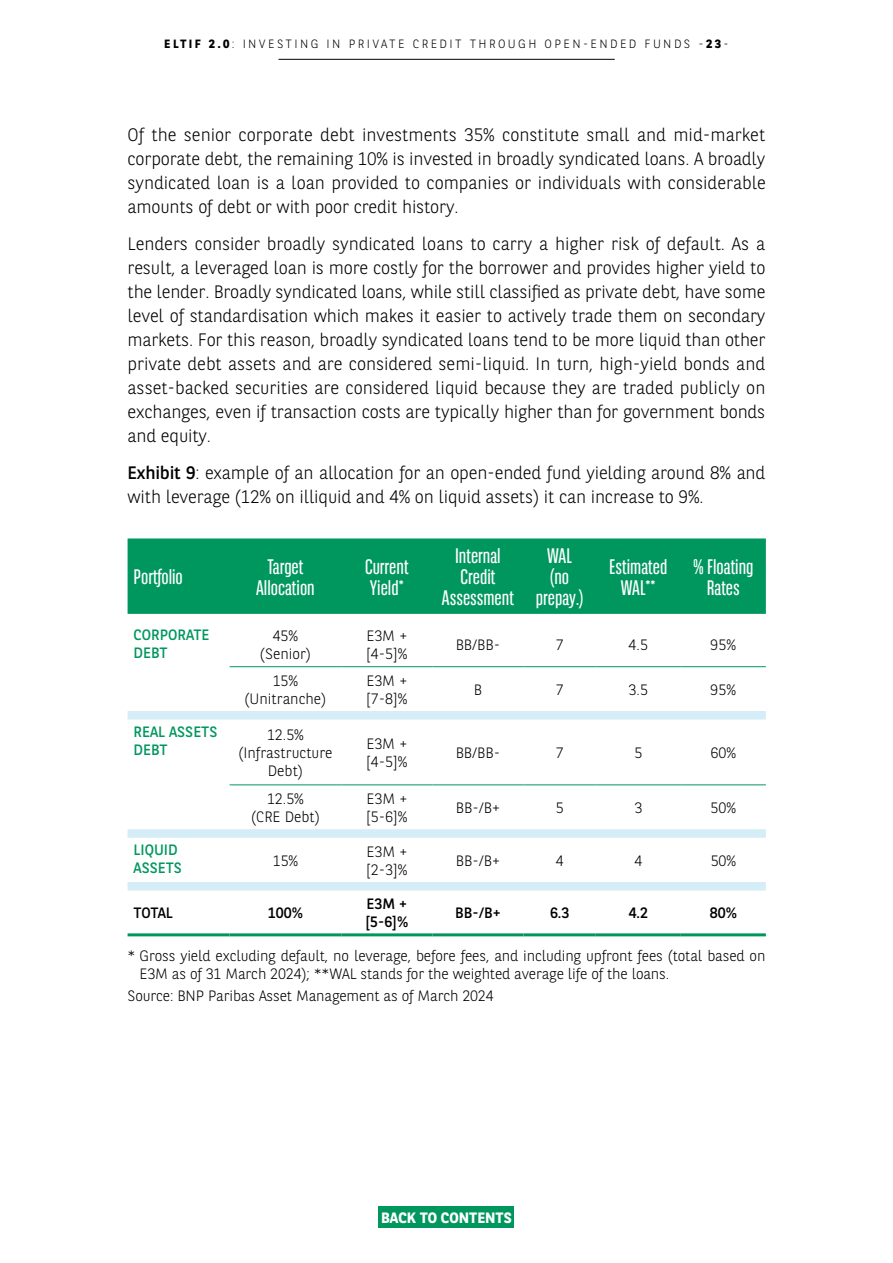
<style>
.page{position:relative;width:893px;height:1263px;background:#fff}
.page>*{position:absolute;margin:0;border:0;box-sizing:border-box;transform-origin:0 0}
.t1{font:21px/21px "BNPP Sans Condensed";color:#fff;text-align:center}
.t2{font:300 18px/24px "BNPP Sans";letter-spacing:-.01em;color:#000;text-align:justify}
.t3{font:300 15px/18px "BNPP Sans";letter-spacing:-.01em;color:#000}
.t4{font:15px/18px "BNPP Sans";color:#00975f}
.t5{font:15px/18px "BNPP Sans";color:#000}
.t6{font:700 15px "BNPP Sans";color:#fff}
.t7{font:300 12px "BNPP Sans";letter-spacing:.2em;color:#000}
.s1{font-weight:700}
.s2{font-weight:400}
</style>
<div class="page">
<hr style="left:279px;top:59px;width:336px;height:1px;background:#000">
<div style="left:379px;top:1206px;width:135px;height:22px;background:#00975f"></div>
<div style="left:128px;top:538px;width:638px;height:76px;background:#00975f"></div>
<svg style="left:128px;top:711px;width:638px;height:179px"></svg>
<hr style="left:230px;top:666px;width:111px;height:1px;background:#00975f">
<hr style="left:341px;top:666px;width:91px;height:1px;background:#00975f">
<hr style="left:432px;top:666px;width:91px;height:1px;background:#00975f">
<hr style="left:523px;top:666px;width:73px;height:1px;background:#00975f">
<hr style="left:596px;top:666px;width:85px;height:1px;background:#00975f">
<hr style="left:681px;top:666px;width:85px;height:1px;background:#00975f">
<hr style="left:230px;top:784px;width:111px;height:1px;background:#00975f">
<hr style="left:341px;top:784px;width:91px;height:1px;background:#00975f">
<hr style="left:432px;top:784px;width:91px;height:1px;background:#00975f">
<hr style="left:523px;top:784px;width:73px;height:1px;background:#00975f">
<hr style="left:596px;top:784px;width:85px;height:1px;background:#00975f">
<hr style="left:681px;top:784px;width:85px;height:1px;background:#00975f">
<hr style="left:128px;top:933px;width:102px;height:3px;background:#00975f">
<hr style="left:230px;top:933px;width:111px;height:3px;background:#00975f">
<hr style="left:341px;top:933px;width:91px;height:3px;background:#00975f">
<hr style="left:432px;top:933px;width:91px;height:3px;background:#00975f">
<hr style="left:523px;top:933px;width:73px;height:3px;background:#00975f">
<hr style="left:596px;top:933px;width:85px;height:3px;background:#00975f">
<hr style="left:681px;top:933px;width:85px;height:3px;background:#00975f">
<p class="t7" style="left:164px;top:35px;width:566px"><span class="s1">ELTIF 2.0</span>: INVESTING IN PRIVATE CREDIT THROUGH OPEN-ENDED FUNDS -<span class="s1">23</span>-</p>
<p class="t2" style="left:128px;top:122px;width:640px">Of the senior corporate debt investments 35% constitute small and mid-market corporate debt, the remaining 10% is invested in broadly syndicated loans. A broadly syndicated loan is a loan provided to companies or individuals with considerable amounts of debt or with poor credit history.</p>
<p class="t2" style="left:128px;top:231px;width:639px">Lenders consider broadly syndicated loans to carry a higher risk of default. As a result, a leveraged loan is more costly for the borrower and provides higher yield to the lender. Broadly syndicated loans, while still classified as private debt, have some level of standardisation which makes it easier to actively trade them on secondary markets. For this reason, broadly syndicated loans tend to be more liquid than other private debt assets and are considered semi-liquid. In turn, high-yield bonds and asset-backed securities are considered liquid because they are traded publicly on exchanges, even if transaction costs are typically higher than for government bonds and equity.</p>
<p class="t2" style="left:128px;top:459px;width:639px"><span class="s2">Exhibit 9</span>: example of an allocation for an open-ended fund yielding around 8% and with leverage (12% on illiquid and 4% on liquid assets) it can increase to 9%.</p>
<p class="t1" style="left:134px;top:566px;width:51px">Portfolio</p>
<p class="t1" style="left:256px;top:555px;width:60px">Target<br>Allocation</p>
<p class="t1" style="left:365px;top:555px;width:45px;text-align:left">Current<br>Yield*</p>
<p class="t1" style="left:442px;top:545px;width:74px">Internal<br>Credit<br>Assessment</p>
<p class="t1" style="left:536px;top:545px;width:49px">WAL (no prepay.)</p>
<p class="t1" style="left:609px;top:555px;width:60px">Estimated<br>WAL**</p>
<p class="t1" style="left:693px;top:555px;width:62px">% Floating<br>Rates</p>
<p class="t4" style="left:134px;top:625px;width:77px">CORPORATE<br>DEBT</p>
<p class="t3" style="left:260px;top:626px;width:52px;text-align:center">45% (Senior)</p>
<p class="t3" style="left:366px;top:626px;width:43px">E3M + [4-5]%</p>
<p class="t3" style="left:456px;top:635px;width:46px">BB/BB-</p>
<p class="t3" style="left:556px;top:635px;width:9px">7</p>
<p class="t3" style="left:629px;top:635px;width:21px">4.5</p>
<p class="t3" style="left:711px;top:635px;width:27px">95%</p>
<p class="t3" style="left:244px;top:671px;width:83px;text-align:center">15% (Unitranche)</p>
<p class="t3" style="left:366px;top:671px;width:43px">E3M + [7-8]%</p>
<p class="t3" style="left:474px;top:680px;width:10px">B</p>
<p class="t3" style="left:556px;top:680px;width:9px">7</p>
<p class="t3" style="left:629px;top:680px;width:21px">3.5</p>
<p class="t3" style="left:711px;top:680px;width:27px">95%</p>
<p class="t4" style="left:134px;top:722px;width:85px">REAL ASSETS<br>DEBT</p>
<p class="t3" style="left:238px;top:725px;width:95px;text-align:center">12.5% (Infrastructure<br>Debt)</p>
<p class="t3" style="left:366px;top:734px;width:43px">E3M + [4-5]%</p>
<p class="t3" style="left:456px;top:743px;width:46px">BB/BB-</p>
<p class="t3" style="left:556px;top:743px;width:9px">7</p>
<p class="t3" style="left:634px;top:743px;width:9px">5</p>
<p class="t3" style="left:711px;top:743px;width:27px">60%</p>
<p class="t3" style="left:251px;top:789px;width:70px;text-align:center">12.5% (CRE Debt)</p>
<p class="t3" style="left:366px;top:789px;width:43px">E3M + [5-6]%</p>
<p class="t3" style="left:456px;top:798px;width:46px">BB-/B+</p>
<p class="t3" style="left:556px;top:798px;width:9px">5</p>
<p class="t3" style="left:634px;top:798px;width:9px">3</p>
<p class="t3" style="left:711px;top:798px;width:27px">50%</p>
<p class="t4" style="left:134px;top:840px;width:50px">LIQUID<br>ASSETS</p>
<p class="t3" style="left:273px;top:851px;width:27px">15%</p>
<p class="t3" style="left:366px;top:842px;width:43px">E3M + [2-3]%</p>
<p class="t3" style="left:456px;top:851px;width:46px">BB-/B+</p>
<p class="t3" style="left:556px;top:851px;width:9px">4</p>
<p class="t3" style="left:634px;top:851px;width:9px">4</p>
<p class="t3" style="left:711px;top:851px;width:27px">50%</p>
<p class="t5" style="left:134px;top:903px;width:41px">TOTAL</p>
<p class="t5" style="left:268px;top:903px;width:37px">100%</p>
<p class="t5" style="left:365px;top:894px;width:44px">E3M + [5-6]%</p>
<p class="t5" style="left:455px;top:903px;width:47px">BB-/B+</p>
<p class="t5" style="left:550px;top:903px;width:21px">6.3</p>
<p class="t5" style="left:629px;top:903px;width:21px">4.2</p>
<p class="t5" style="left:710px;top:903px;width:29px">80%</p>
<p class="t3" style="left:140px;top:946px;width:627px;text-indent:-12px">* Gross yield excluding default, no leverage, before fees, and including upfront fees (total based on<br>E3M as of 31 March 2024); **WAL stands for the weighted average life of the loans.</p>
<p class="t3" style="left:128px;top:986px;width:368px">Source: BNP Paribas Asset Management as of March 2024</p>
<p class="t6" style="left:381px;top:1207px;width:132px">BACK TO CONTENTS</p>
</div>
